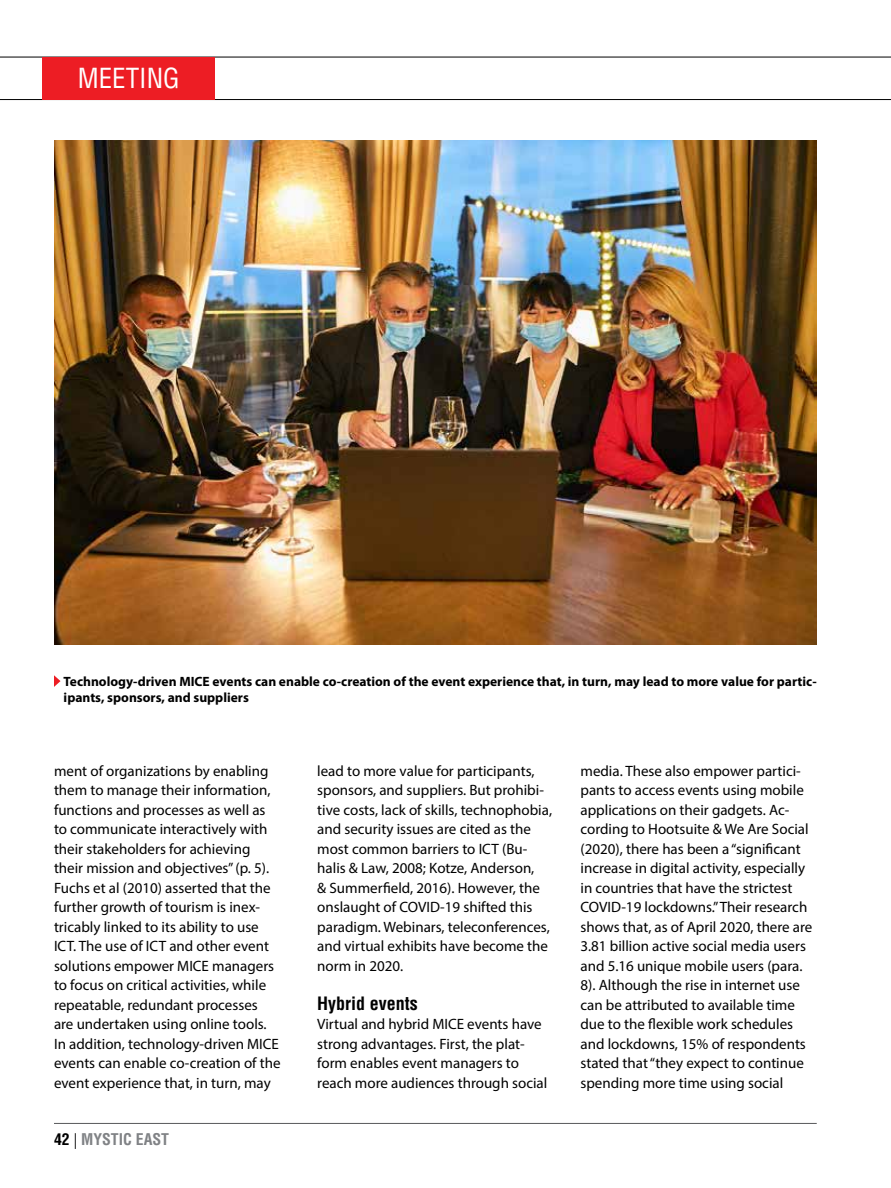
<style>
.page{position:relative;width:891px;height:1188px;background:#fff}
.page>*{position:absolute;margin:0;border:0;box-sizing:border-box;transform-origin:0 0}
.t1{font:condensed 27px "Helvetica LT Std";color:#fff}
.t2{font:700 condensed 18px "Helvetica LT Std";color:#000}
.t3{font:700 condensed 15.75px "Helvetica LT Std";color:#808285}
.t4{font:15px/19.5px "Myriad Pro";color:#000}
.t5{font:700 13.5px/16.2px "Myriad Pro";color:#000}
.s1{color:#000}
.s2{font-weight:300;font-stretch:normal;color:#000}
</style>
<div class="page">
<hr style="left:54px;top:1123px;width:763px;height:1px;background:#58595b">
<hr style="left:0;top:57px;width:891px;height:1px;background:#000">
<hr style="left:0;top:99px;width:891px;height:1px;background:#000">
<div style="left:43px;top:57px;width:172px;height:42px;background:#ed1d24"></div>
<svg style="left:54px;top:675px;width:7px;height:12px"></svg>
<img style="left:54px;top:140px;width:763px;height:505px">
<h1 class="t1" style="left:78px;top:61px;width:104px">MEETING</h1>
<p class="t5" style="left:64px;top:673px;width:755px">Technology-driven MICE events can enable co-creation of the event experience that, in turn, may lead to more value for partic&shy;ipants, sponsors, and suppliers</p>
<p class="t4" style="left:54px;top:760px;width:228px">ment of organizations by enabling them to manage their information, functions and processes as well as to communicate interactively with their stakeholders for achieving their mission and objectives” (p. 5).<br>Fuchs et al (2010) asserted that the further growth of tourism is inex&shy;tricably linked to its ability to use ICT. The use of ICT and other event solutions empower MICE managers to focus on critical activities, while repeatable, redundant processes are undertaken using online tools.<br>In addition, technology-driven MICE events can enable co-creation of the event experience that, in turn, may</p>
<p class="t4" style="left:317px;top:760px;width:236px">lead to more value for participants, sponsors, and suppliers. But prohibi&shy;tive costs, lack of skills, technophobia, and security issues are cited as the most common barriers to ICT (Bu&shy;halis &amp; Law, 2008; Kotze, Anderson,<br>&amp; Summerfield, 2016). However, the onslaught of COVID-19 shifted this paradigm. Webinars, teleconferences, and virtual exhibits have become the norm in 2020.</p>
<p class="t2" style="left:317px;top:992px;width:102px">Hybrid events</p>
<p class="t4" style="left:317px;top:1014px;width:232px">Virtual and hybrid MICE events have strong advantages. First, the plat&shy;form enables event managers to reach more audiences through social</p>
<p class="t3" style="left:54px;top:1130px;width:117px"><span class="s1">42</span> <span class="s2">|</span> MYSTIC EAST</p>
<p class="t4" style="left:580px;top:760px;width:233px">media. These also empower partici&shy;pants to access events using mobile applications on their gadgets. Ac&shy;cording to Hootsuite &amp; We Are Social (2020), there has been a “significant increase in digital activity, especially in countries that have the strictest COVID-19 lockdowns.” Their research shows that, as of April 2020, there are 3.81 billion active social media users and 5.16 unique mobile users (para.<br>8). Although the rise in internet use can be attributed to available time due to the flexible work schedules and lockdowns, 15% of respondents stated that “they expect to continue spending more time using social</p>
</div>
